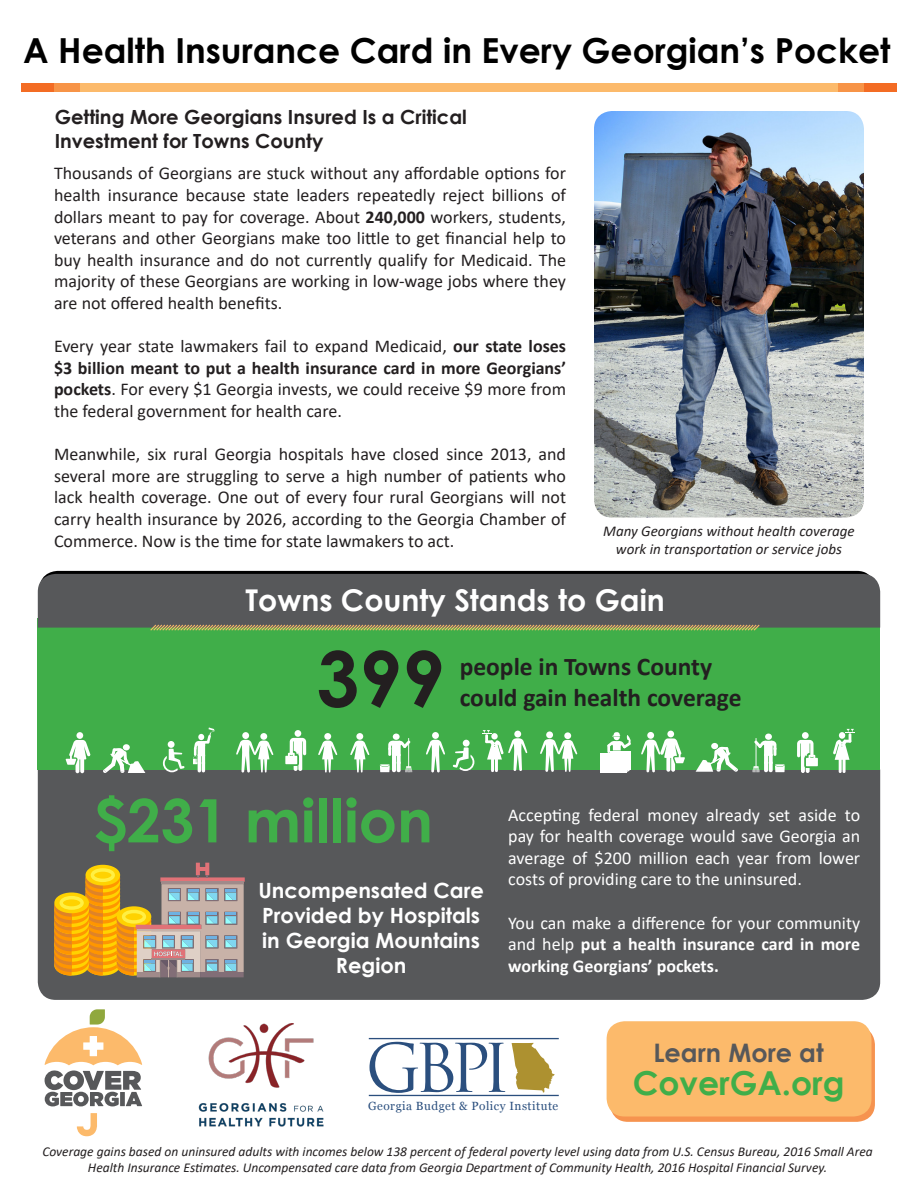
<style>
.page{position:relative;width:918px;height:1188px;background:#fff}
.page>*{position:absolute;margin:0;border:0;box-sizing:border-box;transform-origin:0 0}
.t1{font:700 76.5px "Century Gothic";color:#231f20}
.t2{font:65.25px "Trajan Pro 3";color:#2b4f7e}
.t3{font:700 60px "Century Gothic";color:#40ae49}
.t4{font:700 34.5px "Century Gothic";color:#000}
.t5{font:700 33px "Century Gothic";color:#40ae49}
.t6{font:700 30px "Century Gothic";color:#fff}
.t7{font:700 25.5px/30.6px "Calibri";color:#231f20}
.t8{font:700 25.5px "Century Gothic";color:#57585a}
.t9{font:700 21px/25.2px "Century Gothic";color:#fff;text-align:center}
.t10{font:700 19.5px/23.4px "Century Gothic";color:#231f20}
.t11{font:18px/21.6px "Calibri";color:#231f20;text-align:justify}
.t12{font:18px/21.6px "Calibri";color:#fff;text-align:justify}
.t13{font:700 18px/21.6px "Calibri";color:#fff;text-align:justify}
.t14{font:italic 15px/18px "Calibri";color:#231f20;text-align:center}
.t15{font:italic 13.5px/16.2px "Calibri";color:#231f20;text-align:center}
.t16{font:11.85px "Georgia";letter-spacing:.04em;color:#2b4f7e}
.s1{font-weight:700}
.s2{font-weight:400}
</style>
<div class="page">
<svg style="left:47px;top:571px;width:821px;height:3px;background:#040405"></svg>
<div style="left:38px;top:770px;width:842px;height:230px;background:#57585a"></div>
<div style="left:38px;top:618px;width:842px;height:152px;background:#40ae49"></div>
<div style="left:38px;top:574px;width:842px;height:54px;background:#57585a"></div>
<div style="left:610px;top:1027px;width:265px;height:95px;background:#f6934f;border-radius:18px"></div>
<div style="left:607px;top:1021px;width:265px;height:96px;background:#fcba6b;border-radius:18px"></div>
<div style="left:54px;top:83px;width:810px;height:9px;background:#fcba6b"></div>
<div style="left:54px;top:83px;width:25px;height:9px;background:#f79447"></div>
<div style="left:839px;top:83px;width:25px;height:9px;background:#f79447"></div>
<svg style="left:77px;top:1113px;width:20px;height:23px"></svg>
<svg style="left:44px;top:1009px;width:98px;height:97px"></svg>
<div style="left:168px;top:741px;width:7px;height:7px;background:#fff;border-radius:50%"></div>
<svg style="left:163px;top:749px;width:22px;height:23px"></svg>
<div style="left:432px;top:732px;width:7px;height:7px;background:#fff;border-radius:50%"></div>
<svg style="left:426px;top:740px;width:19px;height:32px"></svg>
<div style="left:356px;top:733px;width:7px;height:7px;background:#fff;border-radius:50%"></div>
<svg style="left:350px;top:741px;width:19px;height:32px"></svg>
<div style="left:463px;top:740px;width:7px;height:7px;background:#fff;border-radius:50%"></div>
<svg style="left:453px;top:747px;width:21px;height:24px"></svg>
<div style="left:242px;top:732px;width:7px;height:7px;background:#fff;border-radius:50%"></div>
<div style="left:260px;top:733px;width:7px;height:7px;background:#fff;border-radius:50%"></div>
<svg style="left:236px;top:740px;width:37px;height:33px"></svg>
<div style="left:647px;top:732px;width:7px;height:7px;background:#fff;border-radius:50%"></div>
<div style="left:324px;top:733px;width:7px;height:7px;background:#fff;border-radius:50%"></div>
<svg style="left:318px;top:741px;width:19px;height:32px"></svg>
<div style="left:546px;top:731px;width:7px;height:7px;background:#fff;border-radius:50%"></div>
<div style="left:564px;top:732px;width:7px;height:7px;background:#fff;border-radius:50%"></div>
<svg style="left:540px;top:739px;width:37px;height:33px"></svg>
<img style="left:594px;top:111px;width:270px;height:407px">
<div style="left:667px;top:731px;width:7px;height:6px;background:#fff;border-radius:50%"></div>
<svg style="left:641px;top:738px;width:44px;height:34px"></svg>
<div style="left:76px;top:732px;width:7px;height:7px;background:#fff;border-radius:50%"></div>
<svg style="left:66px;top:740px;width:25px;height:33px"></svg>
<div style="left:802px;top:732px;width:7px;height:7px;background:#fff;border-radius:50%"></div>
<svg style="left:797px;top:740px;width:21px;height:33px"></svg>
<div style="left:295px;top:730px;width:6px;height:7px;background:#fff;border-radius:50%"></div>
<svg style="left:285px;top:738px;width:21px;height:33px"></svg>
<div style="left:123px;top:744px;width:7px;height:6px;background:#fff;border-radius:50%"></div>
<svg style="left:102px;top:748px;width:43px;height:26px"></svg>
<div style="left:711px;top:743px;width:7px;height:6px;background:#fff;border-radius:50%"></div>
<svg style="left:696px;top:746px;width:43px;height:27px"></svg>
<div style="left:393px;top:734px;width:7px;height:6px;background:#fff;border-radius:50%"></div>
<svg style="left:380px;top:738px;width:32px;height:35px"></svg>
<div style="left:765px;top:734px;width:7px;height:6px;background:#fff;border-radius:50%"></div>
<svg style="left:753px;top:738px;width:32px;height:35px"></svg>
<svg style="left:600px;top:732px;width:32px;height:40px"></svg>
<svg style="left:482px;top:730px;width:45px;height:43px"></svg>
<svg style="left:833px;top:729px;width:22px;height:45px"></svg>
<svg style="left:193px;top:728px;width:22px;height:45px"></svg>
<svg style="left:149px;top:623px;width:612px;height:8px;background:#888e5a"></svg>
<svg style="left:369px;top:1038px;width:190px;height:58px"></svg>
<img style="left:199px;top:1023px;width:125px;height:103px">
<div style="left:22px;top:83px;width:32px;height:9px;background:#f36c24"></div>
<div style="left:864px;top:83px;width:32px;height:9px;background:#f36c24"></div>
<svg style="left:54px;top:863px;width:191px;height:114px;background:#b59862"></svg>
<h3 class="t4" style="left:23px;top:24px;width:869px">A Health Insurance Card in Every Georgian’s Pocket</h3>
<p class="t10" style="left:55px;top:104px;width:414px">Getting More Georgians Insured Is a Critical<br>Investment for Towns County</p>
<p class="t11" style="left:54px;top:162px;width:514px">Thousands of Georgians are stuck without any affordable options for health insurance because state leaders repeatedly reject billions of dollars meant to pay for coverage. About <span class="s1">240,000</span> workers, students, veterans and other Georgians make too little to get financial help to buy health insurance and do not currently qualify for Medicaid. The majority of these Georgians are working in low-wage jobs where they are not offered health benefits.</p>
<p class="t11" style="left:54px;top:335px;width:514px">Every year state lawmakers fail to expand Medicaid, <span class="s1">our state loses $3 billion meant to put a health insurance card in more Georgians’ pockets</span>. For every $1 Georgia invests, we could receive $9 more from the federal government for health care.</p>
<p class="t11" style="left:54px;top:443px;width:514px">Meanwhile, six rural Georgia hospitals have closed since 2013, and several more are struggling to serve a high number of patients who lack health coverage. One out of every four rural Georgians will not carry health insurance by 2026, according to the Georgia Chamber of Commerce. Now is the time for state lawmakers to act.</p>
<p class="t14" style="left:603px;top:522px;width:253px">Many Georgians without health coverage work in transportation or service jobs</p>
<h3 class="t6" style="left:246px;top:577px;width:421px">Towns County Stands to Gain</h3>
<h1 class="t1" style="left:317px;top:621px;width:130px">399</h1>
<h3 class="t7" style="left:460px;top:651px;width:283px">people in Towns County could gain health coverage</h3>
<h3 class="t3" style="left:93px;top:775px;width:341px">$231 million</h3>
<p class="t9" style="left:258px;top:876px;width:227px">Uncompensated Care<br>Provided by Hospitals in Georgia Mountains<br>Region</p>
<p class="t12" style="left:508px;top:803px;width:354px">Accepting federal money already set aside to pay for health coverage would save Georgia an average of $200 million each year from lower costs of providing care to the uninsured.</p>
<p class="t13" style="left:508px;top:911px;width:354px"><span class="s2">You can make a difference for your community and help</span> put a health insurance card in more working Georgians’ pockets.</p>
<h2 class="t2" style="left:365px;top:1023px;width:147px">GBPI</h2>
<p class="t16" style="left:368px;top:1098px;width:192px">Georgia Budget &amp; Policy Institute</p>
<h3 class="t8" style="left:653px;top:1033px;width:172px">Learn More at</h3>
<h3 class="t5" style="left:633px;top:1058px;width:213px">CoverGA.org</h3>
<p class="t15" style="left:42px;top:1143px;width:832px">Coverage gains based on uninsured adults with incomes below 138 percent of federal poverty level using data from U.S. Census Bureau, 2016 Small Area<br>Health Insurance Estimates. Uncompensated care data from Georgia Department of Community Health, 2016 Hospital Financial Survey.</p>
</div>
